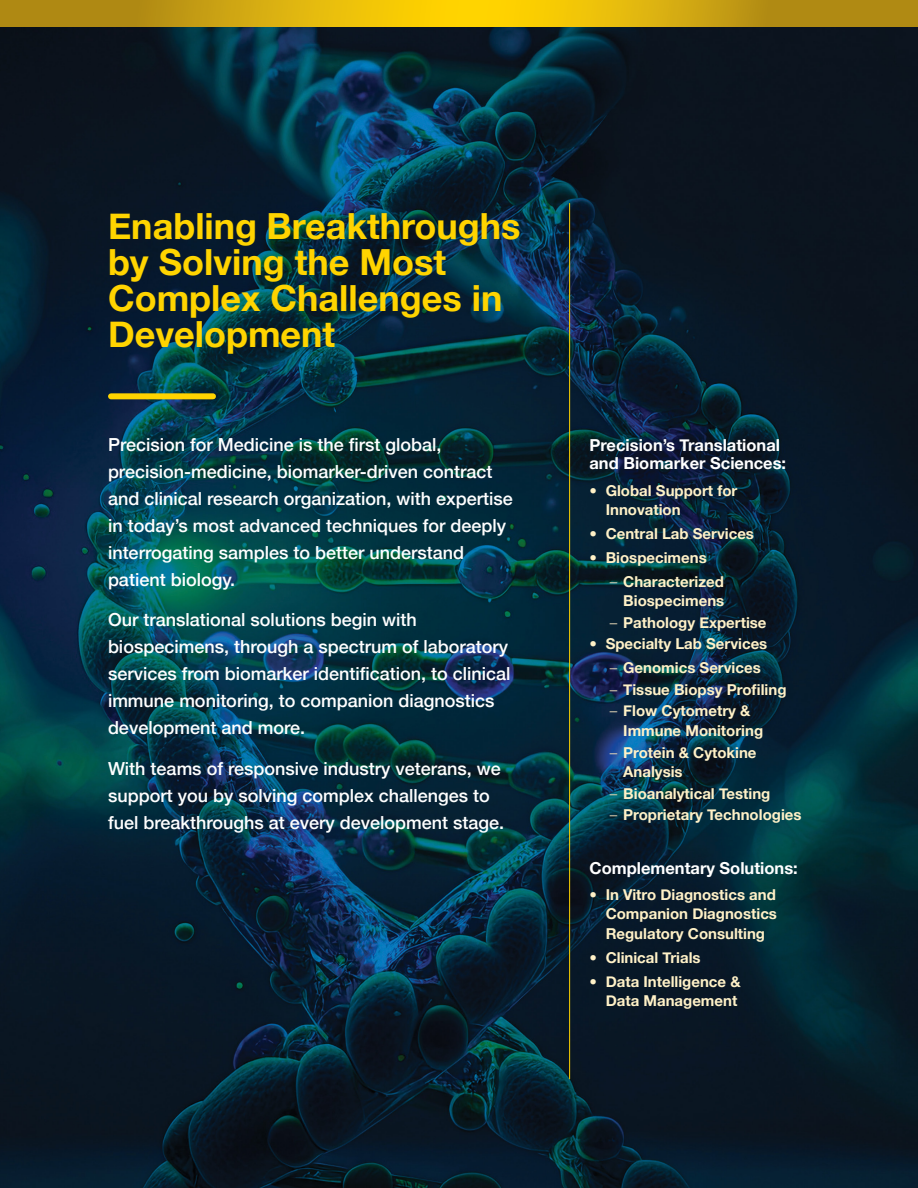
<style>
.page{position:relative;width:918px;height:1188px;background:#fff}
.page>*{position:absolute;margin:0;border:0;box-sizing:border-box;transform-origin:0 0}
.t1{font:700 36px/36px "Helvetica Neue";color:#ffd400}
.t2{font:500 18px/27px "Helvetica Neue";color:#fff}
.t3{font:700 16.5px/18px "Helvetica Neue";color:#fff}
.t4{font:700 15px/19.5px "Helvetica Neue";color:#fff1c7}
.s1{font-weight:300}
.s2{font-weight:300;color:#e7d8b7}
</style>
<div class="page">
<img style="left:0;top:27px;width:918px;height:1161px">
<div style="left:111px;top:393px;width:102px;height:6px;background:#ffd400"></div>
<svg style="left:0;top:0;width:918px;height:27px"></svg>
<hr style="left:569px;top:203px;width:1px;height:876px;background:#ffd400">
<h1 class="t1" style="left:108px;top:209px;width:414px">Enabling Breakthroughs by Solving the Most<br>Complex Challenges in<br>Development</h1>
<p class="t2" style="left:108px;top:429px;width:406px">Precision for Medicine is the first global, precision-medicine, biomarker-driven contract and clinical research organization, with expertise in today’s most advanced techniques for deeply interrogating samples to better understand patient biology.</p>
<p class="t2" style="left:108px;top:605px;width:404px">Our translational solutions begin with biospecimens, through a spectrum of laboratory services from biomarker identification, to clinical immune monitoring, to companion diagnostics development and more.</p>
<p class="t2" style="left:108px;top:753px;width:398px">With teams of responsive industry veterans, we support you by solving complex challenges to fuel breakthroughs at every development stage.</p>
<p class="t3" style="left:590px;top:437px;width:198px">Precision’s Translational and Biomarker Sciences:</p>
<p class="t4" style="left:606px;top:481px;width:133px;text-indent:-16px"><span class="s1">•</span> Global Support for<br>Innovation</p>
<p class="t4" style="left:590px;top:524px;width:166px"><span class="s1">•</span> Central Lab Services</p>
<p class="t4" style="left:590px;top:548px;width:119px"><span class="s1">•</span> Biospecimens</p>
<p class="t4" style="left:610px;top:572px;width:116px;text-align:right"><span class="s2">–</span> Characterized<br>Biospecimens</p>
<p class="t4" style="left:610px;top:613px;width:158px"><span class="s2">–</span> Pathology Expertise</p>
<p class="t4" style="left:590px;top:635px;width:179px"><span class="s1">•</span> Specialty Lab Services</p>
<p class="t4" style="left:610px;top:658px;width:152px"><span class="s2">–</span> Genomics Services</p>
<p class="t4" style="left:610px;top:680px;width:178px"><span class="s2">–</span> Tissue Biopsy Profiling</p>
<p class="t4" style="left:623px;top:702px;width:141px;text-indent:-14px"><span class="s2">–</span> Flow Cytometry &amp;<br>Immune Monitoring</p>
<p class="t4" style="left:623px;top:743px;width:135px;text-indent:-14px"><span class="s2">–</span> Protein &amp; Cytokine<br>Analysis</p>
<p class="t4" style="left:610px;top:784px;width:162px"><span class="s2">–</span> Bioanalytical Testing</p>
<p class="t4" style="left:610px;top:806px;width:193px"><span class="s2">–</span> Proprietary Technologies</p>
<p class="t3" style="left:590px;top:859px;width:210px">Complementary Solutions:</p>
<p class="t4" style="left:606px;top:885px;width:173px;text-align:justify;text-indent:-16px"><span class="s1">•</span> In Vitro Diagnostics and Companion Diagnostics Regulatory Consulting</p>
<p class="t4" style="left:590px;top:948px;width:113px"><span class="s1">•</span> Clinical Trials</p>
<p class="t4" style="left:590px;top:972px;width:153px;text-align:right"><span class="s1">•</span> Data Intelligence &amp;<br>Data Management</p>
</div>
